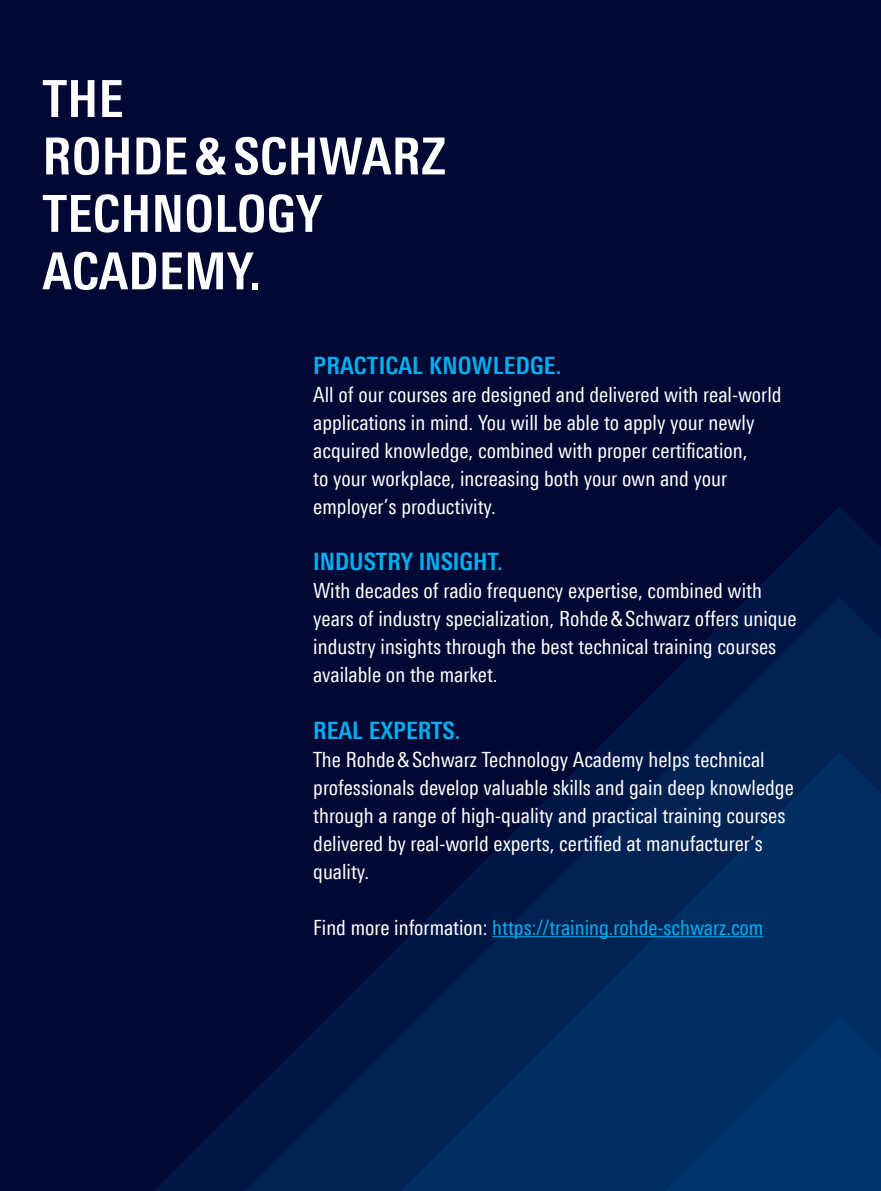
<style>
.page{position:relative;width:881px;height:1191px;background:#fff}
.page>*{position:absolute;margin:0;border:0;box-sizing:border-box;transform-origin:0 0}
.t1{font:700 51px/57.4px "Linotype Univers 620 Cn";letter-spacing:.01em;color:#fff}
.t2{font:700 24px "Linotype Univers 620 Cn";color:#00aeef}
.t3{font:21px/28px "Linotype Univers 420 Cn";color:#fff}
.t4{font:21px "Linotype Univers 420 Cn";color:#00aeef}
.s1{color:#fff}
</style>
<div class="page">
<div style="left:0;top:0;width:880px;height:1191px;background:#000833"></div>
<svg style="left:155px;top:506px;width:725px;height:685px"></svg>
<svg style="left:245px;top:597px;width:635px;height:594px"></svg>
<svg style="left:400px;top:752px;width:480px;height:439px;background:#002254"></svg>
<svg style="left:664px;top:1016px;width:216px;height:175px;background:#003268"></svg>
<hr style="left:492px;top:936px;width:271px;height:1px;background:#00aeef">
<h1 class="t1" style="left:43px;top:70px;width:404px">THE<br>ROHDE&amp;SCHWARZ<br>TECHNOLOGY<br>ACADEMY.</h1>
<p class="t2" style="left:313px;top:351px;width:249px">PRACTICAL KNOWLEDGE.</p>
<p class="t3" style="left:313px;top:380px;width:469px">All of our courses are designed and delivered with real-world applications in mind. You will be able to apply your newly acquired knowledge, combined with proper certification,<br>to your workplace, increasing both your own and your employer’s productivity.</p>
<p class="t2" style="left:313px;top:547px;width:191px">INDUSTRY INSIGHT.</p>
<p class="t3" style="left:313px;top:576px;width:484px">With decades of radio frequency expertise, combined with years of industry specialization, Rohde&amp;Schwarz offers unique industry insights through the best technical training courses available on the market.</p>
<p class="t2" style="left:313px;top:716px;width:148px">REAL EXPERTS.</p>
<p class="t3" style="left:313px;top:745px;width:482px">The Rohde&amp;Schwarz Technology Academy helps technical professionals develop valuable skills and gain deep knowledge through a range of high-quality and practical training courses delivered by real-world experts, certified at manufacturer’s quality.</p>
<p class="t4" style="left:313px;top:915px;width:451px"><span class="s1">Find more information:</span> https://training.rohde-schwarz.com</p>
</div>
